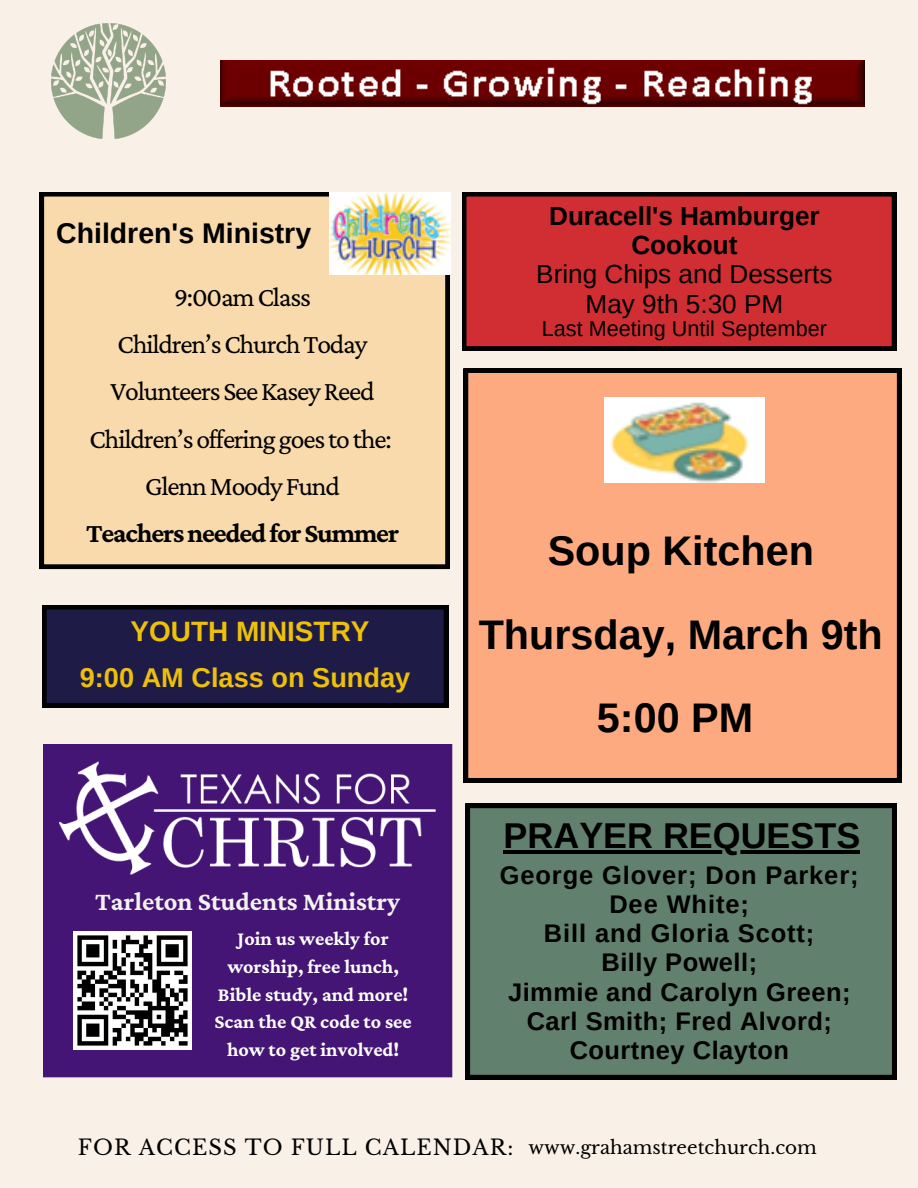
<style>
.page{position:relative;width:918px;height:1188px;background:#f9f1e8}
.page>*{position:absolute;margin:0;border:0;box-sizing:border-box;transform-origin:0 0}
.t1{font:700 41.4px "Arimo";color:#000}
.t2{font:700 35.85px "Arimo";color:#000}
.t3{font:700 28.5px "Arimo";color:#000}
.t4{font:700 27.9px "Arimo";color:#edc00a}
.t5{font:27.6px "Crimson Pro";letter-spacing:-.04em;color:#000}
.t6{font:700 27.6px "Crimson Pro";letter-spacing:-.04em;color:#000}
.t7{font:700 27.15px "Arimo";color:#edc00a}
.t8{font:700 26.4px "Crimson Pro";color:#f2f3f0}
.t9{font:26.1px "Arimo";color:#000}
.t10{font:700 26.1px/29.2px "Arimo";color:#000;text-align:center}
.t11{font:700 25.5px/29.2px "Arimo";letter-spacing:.02em;color:#000;text-align:center}
.t12{font:21.6px "Arimo";color:#000}
.t13{font:21px "Libre Baskerville";letter-spacing:.05em;color:#000}
.t14{font:700 19.95px/27.6px "Crimson Pro";color:#fff;text-align:center}
.t15{font:18.3px "Libre Baskerville";color:#000}
</style>
<div class="page">
<div style="left:464px;top:368px;width:437px;height:414px;background:#fdaa81"></div>
<div style="left:43px;top:744px;width:409px;height:333px;background:#441574"></div>
<img style="left:59px;top:761px;width:377px;height:125px">
<img style="left:74px;top:932px;width:118px;height:118px">
<svg style="left:462px;top:192px;width:434px;height:159px;background:#c02a2e"></svg>
<svg style="left:42px;top:605px;width:406px;height:102px;background:#1b183f"></svg>
<div style="left:40px;top:192px;width:410px;height:377px;background:#f8daac"></div>
<img style="left:330px;top:192px;width:121px;height:82px">
<img style="left:221px;top:61px;width:643px;height:46px">
<img style="left:51px;top:24px;width:115px;height:115px">
<div style="left:466px;top:804px;width:430px;height:275px;background:#61806e"></div>
<hr style="left:504px;top:850px;width:356px;height:4px;background:#000">
<img style="left:605px;top:398px;width:159px;height:84px">
<p class="t3" style="left:56px;top:217px;width:257px">Children's Ministry</p>
<p class="t5" style="left:174px;top:281px;width:139px">9:00amClass</p>
<p class="t5" style="left:118px;top:328px;width:252px">Children’sChurchToday</p>
<p class="t5" style="left:111px;top:376px;width:265px">VolunteersSeeKaseyReed</p>
<p class="t5" style="left:90px;top:423px;width:304px">Children’sofferinggoestothe:</p>
<p class="t5" style="left:145px;top:470px;width:196px">GlennMoodyFund</p>
<p class="t6" style="left:86px;top:517px;width:314px">TeachersneededforSummer</p>
<p class="t4" style="left:131px;top:615px;width:240px">YOUTH MINISTRY</p>
<p class="t7" style="left:80px;top:662px;width:332px">9:00 AM Class on Sunday</p>
<p class="t8" style="left:95px;top:886px;width:306px">Tarleton Students Ministry</p>
<p class="t14" style="left:215px;top:925px;width:199px">Join us weekly for worship, free lunch,<br>Bible study, and more!<br>Scan the QR code to see how to get involved!</p>
<p class="t10" style="left:549px;top:201px;width:272px">Duracell's Hamburger<br>Cookout</p>
<p class="t9" style="left:536px;top:260px;width:298px">Bring Chips and Desserts</p>
<p class="t9" style="left:586px;top:289px;width:199px">May 9th 5:30 PM</p>
<p class="t12" style="left:542px;top:317px;width:287px">Last Meeting Until September</p>
<p class="t1" style="left:548px;top:528px;width:268px">Soup Kitchen</p>
<p class="t1" style="left:479px;top:611px;width:406px">Thursday, March 9th</p>
<p class="t1" style="left:597px;top:695px;width:158px">5:00 PM</p>
<p class="t2" style="left:504px;top:815px;width:358px">PRAYER REQUESTS</p>
<p class="t11" style="left:500px;top:860px;width:360px">George Glover; Don Parker;<br>Dee White;</p>
<p class="t11" style="left:544px;top:919px;width:272px">Bill and Gloria Scott;</p>
<p class="t11" style="left:601px;top:948px;width:157px">Billy Powell;</p>
<p class="t11" style="left:508px;top:977px;width:344px">Jimmie and Carolyn Green;<br>Carl Smith; Fred Alvord;</p>
<p class="t11" style="left:570px;top:1036px;width:221px">Courtney Clayton</p>
<p class="t13" style="left:78px;top:1135px;width:437px">FOR ACCESS TO FULL CALENDAR:</p>
<p class="t15" style="left:529px;top:1137px;width:290px">www.grahamstreetchurch.com</p>
</div>
